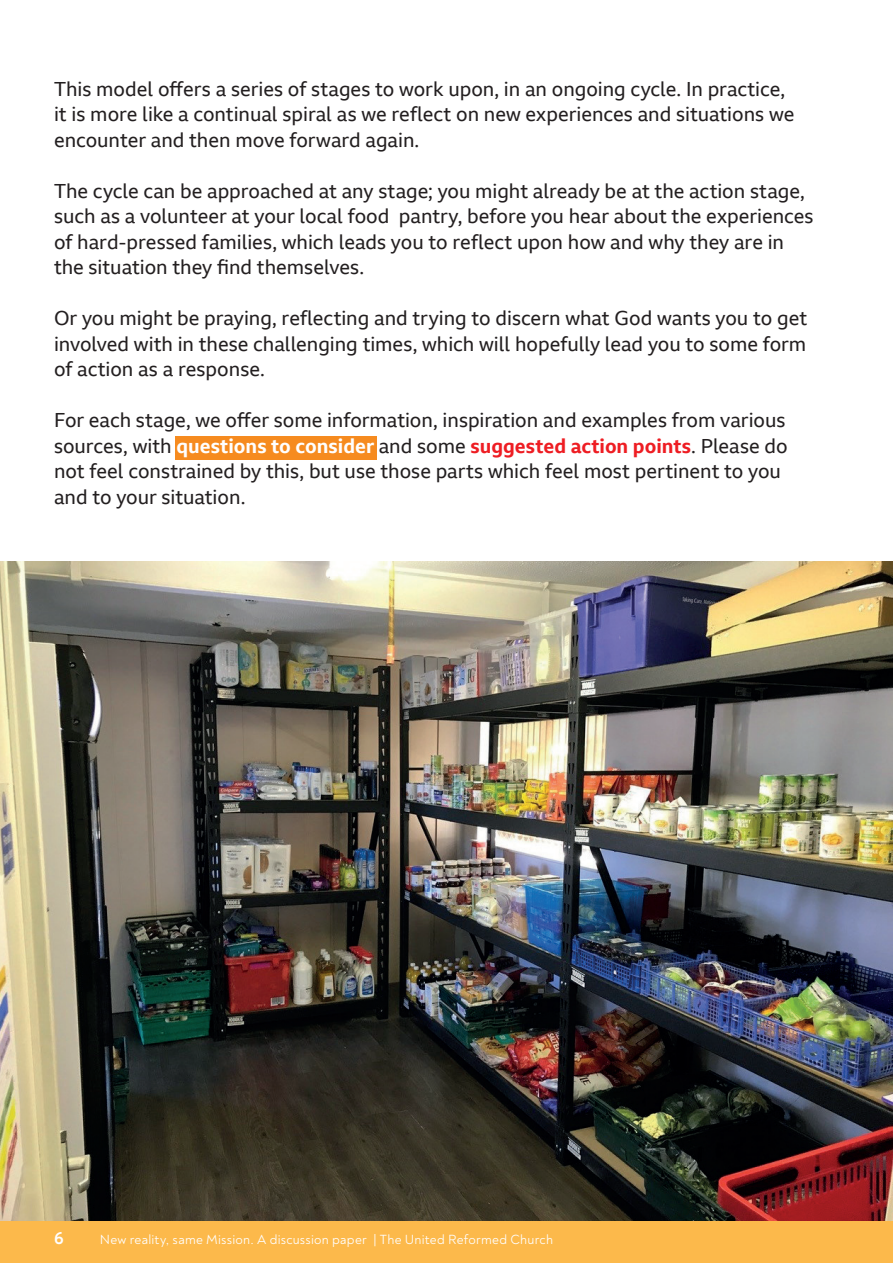
<style>
.page{position:relative;width:893px;height:1263px;background:#fff}
.page>*{position:absolute;margin:0;border:0;box-sizing:border-box;transform-origin:0 0}
.t1{font:19.5px/25.5px "BBC Reith Sans";color:#231f20}
.t2{font:700 18px "Noah";color:#fff}
.t3{font:13.5px "Noah";letter-spacing:.02em;color:#fff}
.s1{font-weight:700;color:#fff}
.s2{font-weight:700;color:#ee1d23}
</style>
<div class="page">
<div style="left:0;top:1219px;width:893px;height:44px;background:#fcb94b"></div>
<div style="left:175px;top:436px;width:202px;height:23px;background:#f68b1f"></div>
<hr style="left:892px;top:315px;width:1px;height:209px;background:#f68b1f">
<img style="left:0;top:561px;width:893px;height:659px">
<p class="t1" style="left:54px;top:76px;width:742px">This model offers a series of stages to work upon, in an ongoing cycle. In practice, it is more like a continual spiral as we reflect on new experiences and situations we encounter and then move forward again.</p>
<p class="t1" style="left:54px;top:178px;width:761px">The cycle can be approached at any stage; you might already be at the action stage, such as a volunteer at your local food pantry, before you hear about the experiences of hard-pressed families, which leads you to reflect upon how and why they are in the situation they find themselves.</p>
<p class="t1" style="left:54px;top:305px;width:755px;text-align:justify">Or you might be praying, reflecting and trying to discern what God wants you to get involved with in these challenging times, which will hopefully lead you to some form of action as a response.</p>
<p class="t1" style="left:54px;top:407px;width:735px">For each stage, we offer some information, inspiration and examples from various sources, with <span class="s1">questions to consider</span> and some <span class="s2">suggested action points</span>. Please do not feel constrained by this, but use those parts which feel most pertinent to you and to your situation.</p>
<p class="t2" style="left:54px;top:1226px;width:11px">6</p>
<p class="t3" style="left:100px;top:1231px;width:455px">New reality, same Mission. A discussion paper | The United Reformed Church</p>
</div>
